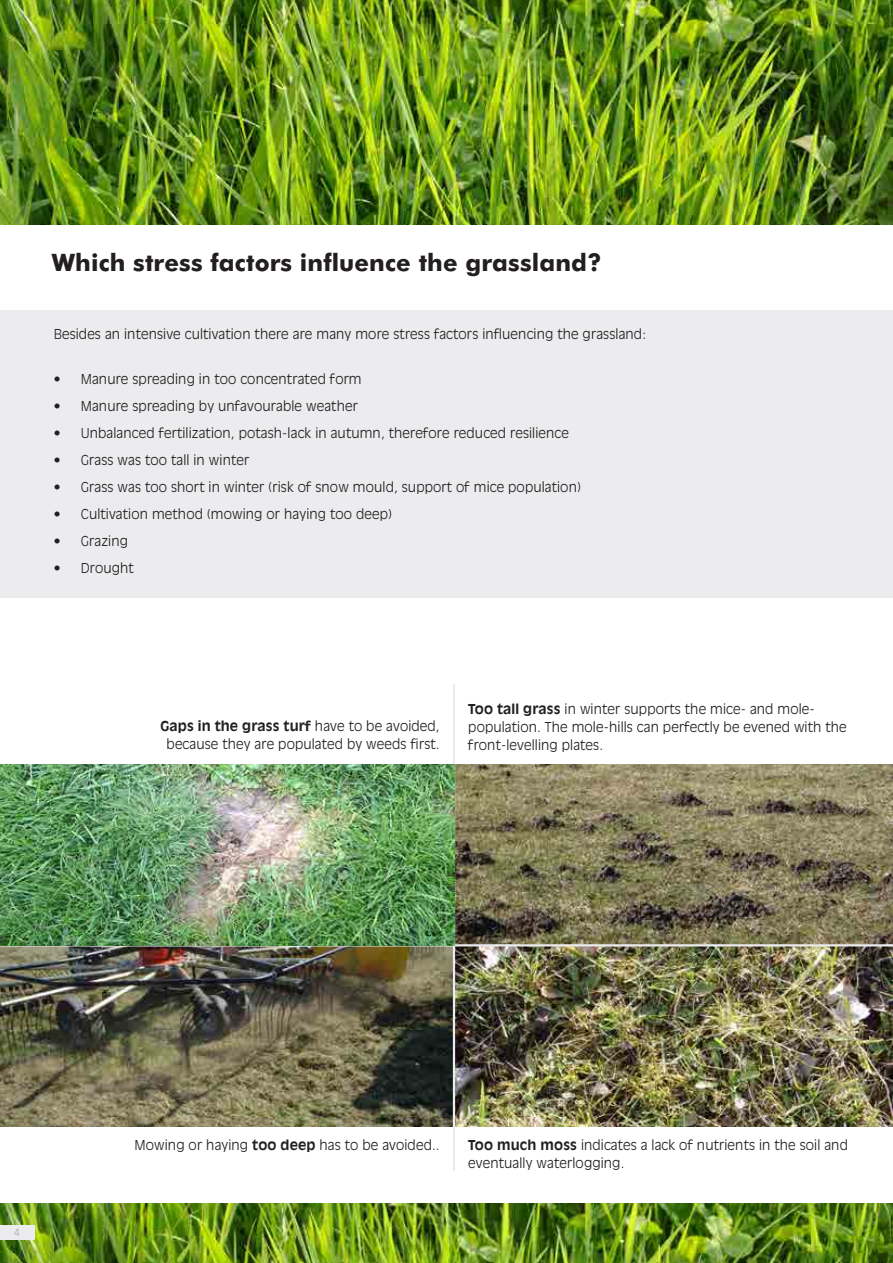
<style>
.page{position:relative;width:893px;height:1263px;background:#fff}
.page>*{position:absolute;margin:0;border:0;box-sizing:border-box;transform-origin:0 0}
.t1{font:700 24px "Futura BT";letter-spacing:.005em;color:#231f20}
.t2{font:300 13.5px/18px "Antique Olive Std";letter-spacing:.01em;color:#231f20}
.t3{font:300 9.75px "Incised 901 BT";color:#a8a9ad}
.s1{font-weight:700}
</style>
<div class="page">
<div style="left:0;top:310px;width:893px;height:287px;background:#ececee"></div>
<img style="left:0;top:0;width:893px;height:224px">
<img style="left:0;top:764px;width:893px;height:363px">
<hr style="left:453px;top:684px;width:2px;height:486px;background:#ececee">
<hr style="left:0;top:944px;width:893px;height:2px;background:#ececee">
<img style="left:0;top:1203px;width:893px;height:60px">
<div style="left:0;top:1225px;width:34px;height:14px;background:#ececee"></div>
<h1 class="t1" style="left:52px;top:248px;width:551px">Which stress factors influence the grassland?</h1>
<p class="t2" style="left:54px;top:325px;width:594px">Besides an intensive cultivation there are many more stress factors influencing the grassland:</p>
<p class="t2" style="left:54px;top:370px;width:310px">• Manure spreading in too concentrated form</p>
<p class="t2" style="left:54px;top:397px;width:306px">• Manure spreading by unfavourable weather</p>
<p class="t2" style="left:54px;top:424px;width:517px">• Unbalanced fertilization, potash-lack in autumn, therefore reduced resilience</p>
<p class="t2" style="left:54px;top:451px;width:197px">• Grass was too tall in winter</p>
<p class="t2" style="left:54px;top:478px;width:529px">• Grass was too short in winter (risk of snow mould, support of mice population)</p>
<p class="t2" style="left:54px;top:505px;width:340px">• Cultivation method (mowing or haying too deep)</p>
<p class="t2" style="left:54px;top:532px;width:76px">• Grazing</p>
<p class="t2" style="left:54px;top:559px;width:82px">• Drought</p>
<p class="t2" style="left:160px;top:717px;width:281px;text-align:center"><span class="s1">Gaps in the grass turf</span> have to be avoided, because they are populated by weeds first.</p>
<p class="t2" style="left:468px;top:700px;width:380px"><span class="s1">Too tall grass</span> in winter supports the mice- and mole&shy;population. The mole-hills can perfectly be evened with the front-levelling plates.</p>
<p class="t3" style="left:14px;top:1226px;width:7px">4</p>
<p class="t2" style="left:134px;top:1136px;width:307px">Mowing or haying <span class="s1">too deep</span> has to be avoided..</p>
<p class="t2" style="left:468px;top:1136px;width:381px"><span class="s1">Too much moss</span> indicates a lack of nutrients in the soil and eventually waterlogging.</p>
</div>
